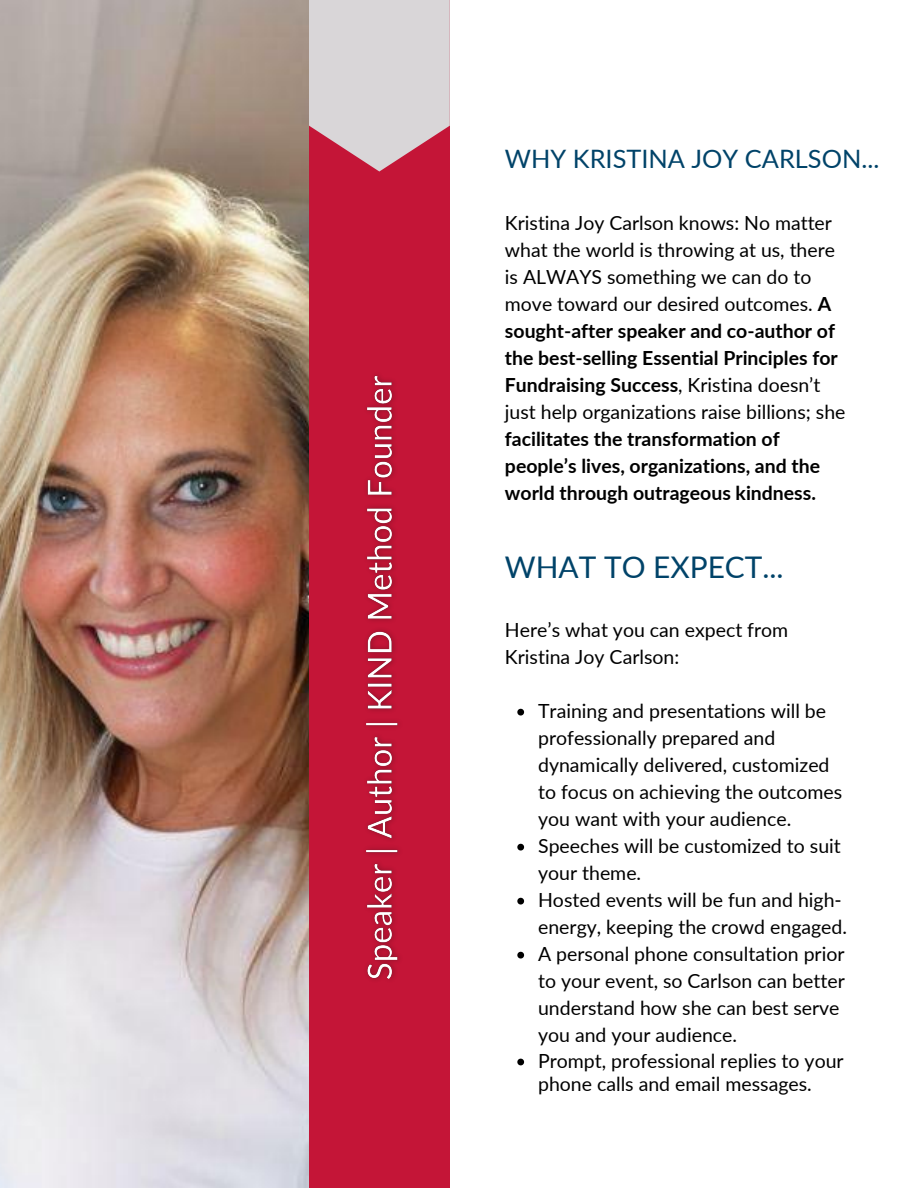
<style>
.page{position:relative;width:918px;height:1188px;background:#fff}
.page>*{position:absolute;margin:0;border:0;box-sizing:border-box;transform-origin:0 0}
.t1{font:29.85px "Lato";color:#004369}
.t2{font:25.35px "Lato";color:#004369}
.t3{font:19.5px/27px "Lato";color:#000}
.t4{font:700 19.5px/27px "Lato";color:#000}
.s1{font-weight:400}
</style>
<div class="page">
<img style="left:0;top:0;width:309px;height:1188px">
<div style="left:309px;top:0;width:141px;height:1188px;background:#c41537"></div>
<svg style="left:309px;top:0;width:141px;height:172px;background:#d6bbc2"></svg>
<svg style="left:517px;top:709px;width:7px;height:7px"></svg>
<svg style="left:517px;top:844px;width:7px;height:7px"></svg>
<svg style="left:517px;top:898px;width:7px;height:7px"></svg>
<svg style="left:517px;top:952px;width:7px;height:7px"></svg>
<svg style="left:517px;top:1059px;width:7px;height:6px"></svg>
<img style="left:365px;top:375px;width:34px;height:605px">
<p class="t2" style="left:505px;top:143px;width:376px">WHY KRISTINA JOY CARLSON...</p>
<p class="t4" style="left:505px;top:209px;width:342px"><span class="s1">Kristina Joy Carlson knows: No matter what the world is throwing at us, there is ALWAYS something we can do to move toward our desired outcomes.</span> A sought-after speaker and co-author of the best-selling Essential Principles for Fundraising Success<span class="s1">, Kristina doesn’t just help organizations raise billions; she </span>facilitates the transformation of people’s lives, organizations, and the world through outrageous kindness.</p>
<p class="t1" style="left:505px;top:548px;width:280px">WHAT TO EXPECT...</p>
<h3 class="t3" style="left:505px;top:616px;width:285px">Here’s what you can expect from<br>Kristina Joy Carlson:</h3>
<p class="t3" style="left:538px;top:697px;width:306px">Training and presentations will be professionally prepared and dynamically delivered, customized to focus on achieving the outcomes you want with your audience.</p>
<h1 class="t3" style="left:538px;top:832px;width:304px">Speeches will be customized to suit your theme.</h1>
<p class="t3" style="left:538px;top:886px;width:311px">Hosted events will be fun and high&shy;energy, keeping the crowd engaged.</p>
<p class="t3" style="left:538px;top:940px;width:308px">A personal phone consultation prior to your event, so Carlson can better understand how she can best serve you and your audience.</p>
<p class="t3" style="left:538px;top:1048px;width:307px;line-height:23.7px">Prompt, professional replies to your phone calls and email messages.</p>
</div>
